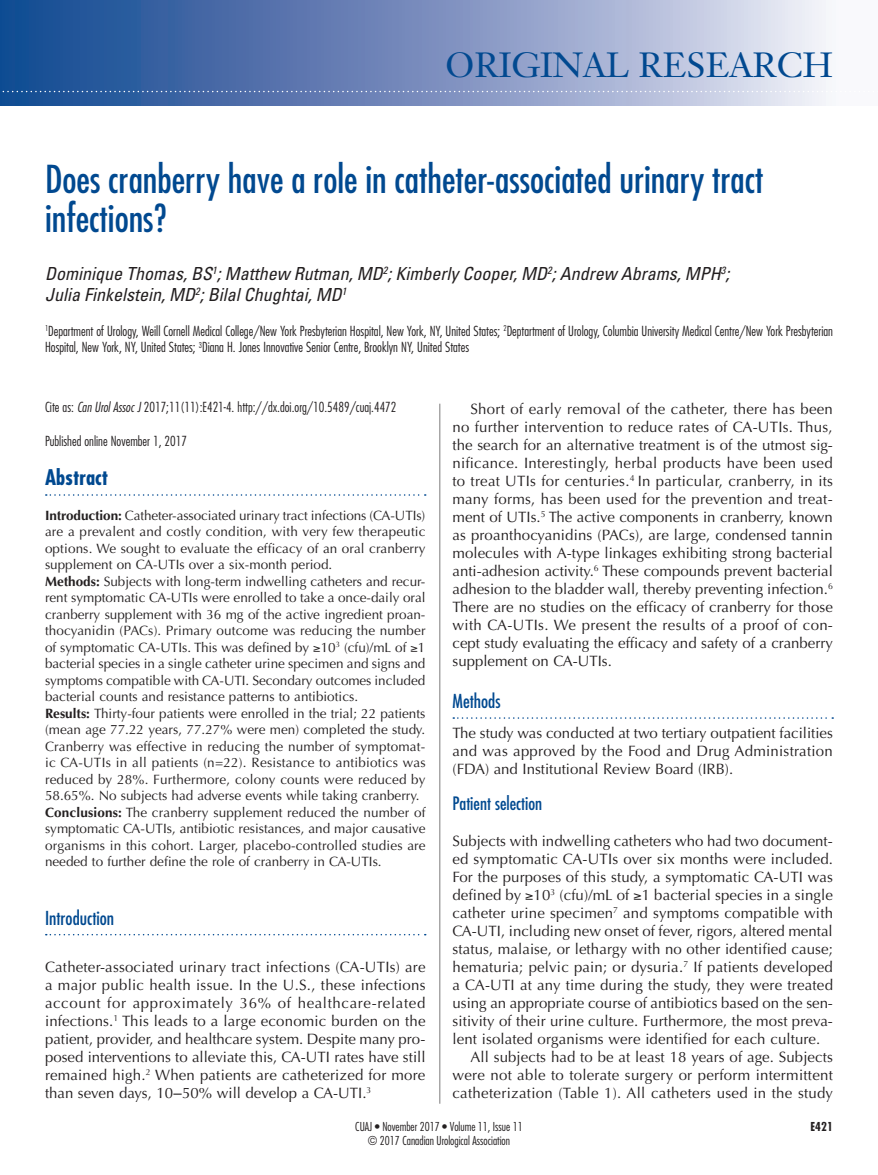
<style>
.page{position:relative;width:878px;height:1175px;background:#fff}
.page>*{position:absolute;margin:0;border:0;box-sizing:border-box;transform-origin:0 0}
.T25{font:condensed 37.5px/39px "Futura";color:#014990}
.SF-Blue{font:34.5px "Janson Text";color:#014990}
.ABH{font:700 condensed 21px "Futura";color:#014990}
.t1{font:condensed 18.75px "Futura";color:#014990}
.N12{font:italic condensed 18px/21px "Univers";color:#231f20}
.t2{font:condensed 18px "Futura";color:#014990}
.PJ{font:15px/18px "Optima";letter-spacing:.01em;color:#231f20;text-align:justify}
.ABS{font:13.5px/16.5px "Optima";color:#231f20;text-align:justify}
.PJ9{font:300 condensed 13.5px/16.5px "Futura";color:#231f20}
.t3{font:300 condensed 12px "Futura";color:#231f20}
.t4{font:700 condensed 12px "Futura";color:#231f20}
.s1{font-style:italic}
.s2{font-weight:700}
.s3{font-family:"Inai Mathi"}
</style>
<div class="page">
<div style="left:0;top:0;width:878px;height:105px;background:linear-gradient(to right,#0a3d8c,#f9f2fa)"></div>
<hr style="left:439px;top:404px;width:1px;height:699px;background:#231f20">
<svg style="left:46px;top:494px;width:379px;height:2px"></svg>
<svg style="left:46px;top:934px;width:379px;height:1px"></svg>
<svg style="left:453px;top:717px;width:380px;height:1px"></svg>
<svg style="left:0;top:91px;width:878px;height:1px"></svg>
<p class="SF-Blue" style="left:445px;top:43px;width:389px">ORIGINAL RESEARCH</p>
<p class="T25" style="left:45px;top:159px;width:720px">Does cranberry have a role in catheter-associated urinary tract infections?</p>
<p class="N12" style="left:45px;top:263px;width:686px">Dominique Thomas, BS<sup>1</sup>; Matthew Rutman, MD<sup>2</sup>; Kimberly Cooper, MD<sup>2</sup>; Andrew Abrams, MPH<sup>3</sup>;<br>Julia Finkelstein, MD<sup>2</sup>; Bilal Chughtai, MD<sup>1</sup></p>
<p class="PJ9" style="left:45px;top:322px;width:789px"><sup>1</sup>Department of Urology, Weill Cornell Medical College/New York Presbyterian Hospital, New York, NY, United States; <sup>2</sup>Deptartment of Urology, Columbia University Medical Centre/New York Presbyterian<br>Hospital, New York, NY, United States; <sup>3</sup>Diana H. Jones Innovative Senior Centre, Brooklyn NY, United States</p>
<p class="PJ9" style="left:45px;top:398px;width:353px">Cite as: <span class="s1">Can Urol Assoc J</span> 2017;11(11):E421-4. http://dx.doi.org/10.5489/cuaj.4472</p>
<p class="PJ9" style="left:45px;top:433px;width:144px">Published online November 1, 2017</p>
<p class="ABH" style="left:45px;top:464px;width:65px">Abstract</p>
<p class="ABS" style="left:45px;top:507px;width:382px"><span class="s2">Introduction:</span> Catheter-associated urinary tract infections (CA-UTIs) are a prevalent and costly condition, with very few therapeutic options. We sought to evaluate the efficacy of an oral cranberry supplement on CA-UTIs over a six-month period.</p>
<p class="ABS" style="left:45px;top:573px;width:382px"><span class="s2">Methods:</span> Subjects with long-term indwelling catheters and recur&shy;rent symptomatic CA-UTIs were enrolled to take a once-daily oral cranberry supplement with 36 mg of the active ingredient proan&shy;thocyanidin (PACs). Primary outcome was reducing the number of symptomatic CA-UTIs. This was defined by ≥10<sup>3</sup> (cfu)/mL of ≥1 bacterial species in a single catheter urine specimen and signs and symptoms compatible with CA-UTI. Secondary outcomes included bacterial counts and resistance patterns to antibiotics.</p>
<p class="ABS" style="left:45px;top:705px;width:382px"><span class="s2">Results:</span> Thirty-four patients were enrolled in the trial; 22 patients (mean age 77.22 years, 77.27% were men) completed the study.<br>Cranberry was effective in reducing the number of symptomat&shy;ic CA-UTIs in all patients (n=22). Resistance to antibiotics was reduced by 28%. Furthermore, colony counts were reduced by 58.65%. No subjects had adverse events while taking cranberry.</p>
<p class="ABS" style="left:45px;top:804px;width:382px"><span class="s2">Conclusions:</span> The cranberry supplement reduced the number of symptomatic CA-UTIs, antibiotic resistances, and major causative organisms in this cohort. Larger, placebo-controlled studies are needed to further define the role of cranberry in CA-UTIs.</p>
<h1 class="t1" style="left:45px;top:906px;width:71px">Introduction</h1>
<p class="PJ" style="left:45px;top:958px;width:382px">Catheter-associated urinary tract infections (CA-UTIs) are a major public health issue. In the U.S., these infections account for approximately 36% of healthcare-related infections.<sup>1</sup> This leads to a large economic burden on the patient, provider, and healthcare system. Despite many pro&shy;posed interventions to alleviate this, CA-UTI rates have still remained high.<sup>2</sup> When patients are catheterized for more than seven days, 10<span class="s3">‒</span>50% will develop a CA-UTI.<sup>3</sup></p>
<p class="PJ" style="left:452px;top:400px;width:382px;text-indent:18px">Short of early removal of the catheter, there has been no further intervention to reduce rates of CA-UTIs. Thus, the search for an alternative treatment is of the utmost sig&shy;nificance. Interestingly, herbal products have been used to treat UTIs for centuries.<sup>4</sup> In particular, cranberry, in its many forms, has been used for the prevention and treat&shy;ment of UTIs.<sup>5</sup> The active components in cranberry, known as proanthocyanidins (PACs), are large, condensed tannin molecules with A-type linkages exhibiting strong bacterial anti-adhesion activity.<sup>6</sup> These compounds prevent bacterial adhesion to the bladder wall, thereby preventing infection.<sup>6<br></sup>There are no studies on the efficacy of cranberry for those with CA-UTIs. We present the results of a proof of con&shy;cept study evaluating the efficacy and safety of a cranberry supplement on CA-UTIs.</p>
<h1 class="t1" style="left:452px;top:689px;width:50px">Methods</h1>
<p class="PJ" style="left:452px;top:724px;width:382px">The study was conducted at two tertiary outpatient facilities and was approved by the Food and Drug Administration (FDA) and Institutional Review Board (IRB).</p>
<h2 class="t2" style="left:452px;top:792px;width:91px">Patient selection</h2>
<p class="PJ" style="left:452px;top:832px;width:382px">Subjects with indwelling catheters who had two document&shy;ed symptomatic CA-UTIs over six months were included.<br>For the purposes of this study, a symptomatic CA-UTI was defined by ≥10<sup>3</sup> (cfu)/mL of ≥1 bacterial species in a single catheter urine specimen<sup>7</sup> and symptoms compatible with CA-UTI, including new onset of fever, rigors, altered mental status, malaise, or lethargy with no other identified cause; hematuria; pelvic pain; or dysuria.<sup>7</sup> If patients developed a CA-UTI at any time during the study, they were treated using an appropriate course of antibiotics based on the sen&shy;sitivity of their urine culture. Furthermore, the most preva&shy;lent isolated organisms were identified for each culture.</p>
<p class="PJ" style="left:452px;top:1048px;width:382px;text-indent:18px">All subjects had to be at least 18 years of age. Subjects were not able to tolerate surgery or perform intermittent catheterization (Table 1). All catheters used in the study</p>
<p class="t3" style="left:355px;top:1118px;width:169px">CUAJ • November 2017 • Volume 11, Issue 11</p>
<p class="t3" style="left:368px;top:1133px;width:144px">© 2017 Canadian Urological Association</p>
<p class="t4" style="left:810px;top:1119px;width:24px">E421</p>
</div>
